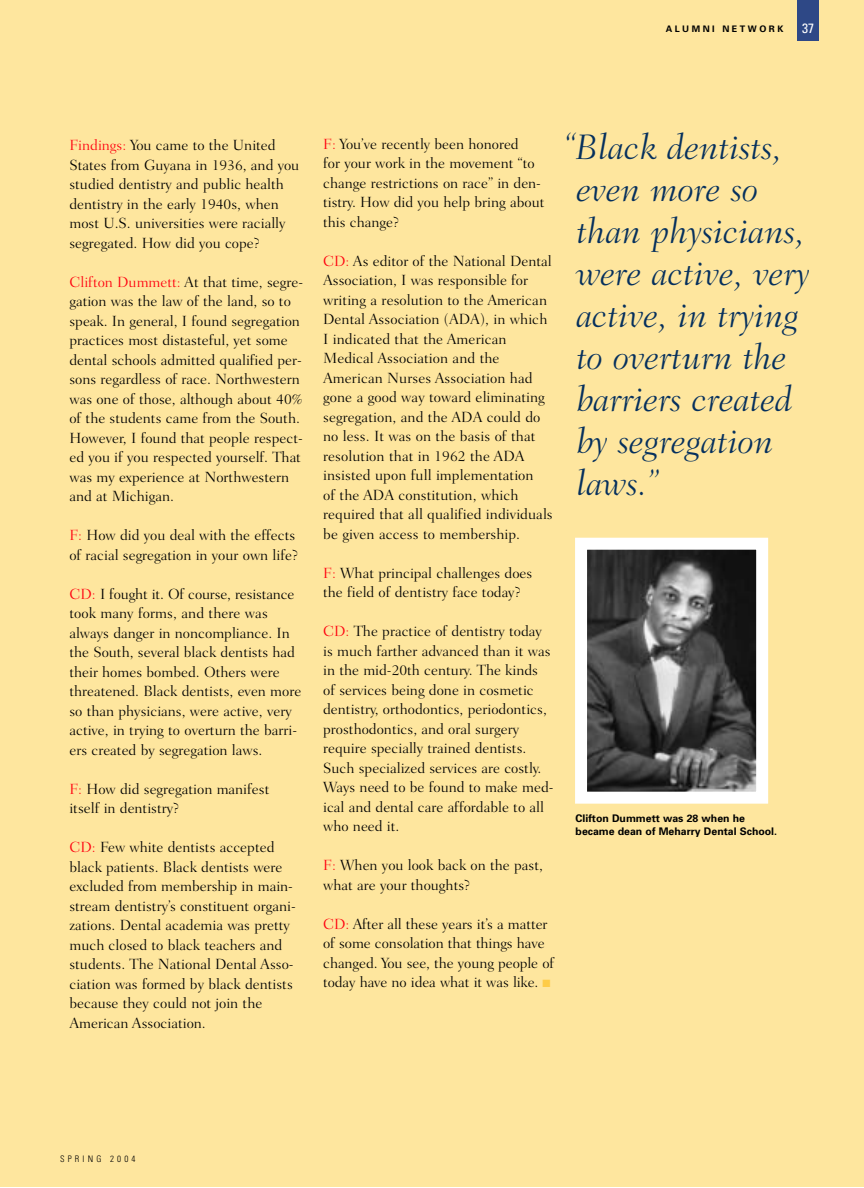
<style>
.page{position:relative;width:864px;height:1188px;background:#fff}
.page>*{position:absolute;margin:0;border:0;box-sizing:border-box;transform-origin:0 0}
.t1{font:italic 300 36px/42px "Fairfield LH";color:#06305d}
.t2{font:300 15px/19.5px "Fairfield LH";color:#000}
.t3{font:condensed 13.5px "Univers";color:#fff}
.t4{font:700 10.5px/13.5px "Univers";color:#000}
.t5{font:700 9px "Univers";letter-spacing:.28em;color:#000}
.t6{font:300 condensed 9px "Univers";letter-spacing:.355em;color:#000}
.s1{color:#ff000f}
.s2{color:#fecc47}
</style>
<div class="page">
<div style="left:0;top:0;width:864px;height:1187px;background:#fee69e"></div>
<div style="left:797px;top:0;width:22px;height:40px;background:#2e4886"></div>
<img style="left:588px;top:551px;width:167px;height:240px">
<div style="left:575px;top:538px;width:193px;height:266px;border:12px solid #fff"></div>
<p class="t5" style="left:666px;top:25px;width:119px">ALUMNI NETWORK</p>
<p class="t3" style="left:802px;top:23px;width:13px">37</p>
<p class="t2" style="left:69px;top:137px;width:231px"><span class="s1">Findings:</span> You came to the United States from Guyana in 1936, and you studied dentistry and public health dentistry in the early 1940s, when most U.S. universities were racially segregated. How did you cope?</p>
<p class="t2" style="left:69px;top:274px;width:235px"><span class="s1">Clifton Dummett:</span> At that time, segre&shy;gation was the law of the land, so to speak. In general, I found segregation practices most distasteful, yet some dental schools admitted qualified per&shy;sons regardless of race. Northwestern was one of those, although about 40% of the students came from the South.<br>However, I found that people respect&shy;ed you if you respected yourself. That was my experience at Northwestern and at Michigan.</p>
<p class="t2" style="left:69px;top:527px;width:230px"><span class="s1">F:</span> How did you deal with the effects of racial segregation in your own life?</p>
<p class="t2" style="left:69px;top:586px;width:233px"><span class="s1">CD:</span> I fought it. Of course, resistance took many forms, and there was always danger in noncompliance. In the South, several black dentists had their homes bombed. Others were threatened. Black dentists, even more so than physicians, were active, very active, in trying to overturn the barri&shy;ers created by segregation laws.</p>
<p class="t2" style="left:69px;top:781px;width:202px"><span class="s1">F:</span> How did segregation manifest itself in dentistry?</p>
<p class="t2" style="left:69px;top:839px;width:228px"><span class="s1">CD:</span> Few white dentists accepted black patients. Black dentists were excluded from membership in main&shy;stream dentistry’s constituent organi&shy;zations. Dental academia was pretty much closed to black teachers and students. The National Dental Asso&shy;ciation was formed by black dentists because they could not join the American Association.</p>
<p class="t2" style="left:323px;top:136px;width:223px"><span class="s1">F:</span> You’ve recently been honored<br>for your work in the movement “to change restrictions on race” in den&shy;tistry. How did you help bring about this change?</p>
<p class="t2" style="left:323px;top:253px;width:231px"><span class="s1">CD:</span> As editor of the National Dental Association, I was responsible for writing a resolution to the American Dental Association (ADA), in which I indicated that the American Medical Association and the American Nurses Association had gone a good way toward eliminating segregation, and the ADA could do no less. It was on the basis of that resolution that in 1962 the ADA insisted upon full implementation<br>of the ADA constitution, which required that all qualified individuals be given access to membership.</p>
<p class="t2" style="left:323px;top:565px;width:211px"><span class="s1">F:</span> What principal challenges does the field of dentistry face today?</p>
<p class="t2" style="left:323px;top:623px;width:232px"><span class="s1">CD:</span> The practice of dentistry today is much farther advanced than it was in the mid-20th century. The kinds of services being done in cosmetic dentistry, orthodontics, periodontics, prosthodontics, and oral surgery require specially trained dentists.<br>Such specialized services are costly.<br>Ways need to be found to make med&shy;ical and dental care affordable to all who need it.</p>
<p class="t2" style="left:323px;top:857px;width:221px"><span class="s1">F:</span> When you look back on the past, what are your thoughts?</p>
<p class="t2" style="left:323px;top:916px;width:233px"><span class="s1">CD:</span> After all these years it’s a matter of some consolation that things have changed. You see, the young people of today have no idea what it was like. <span class="s2">■</span></p>
<h1 class="t1" style="left:577px;top:130px;width:235px;text-indent:-12px">“Black dentists, even more so than physicians, were active, very active, in trying to overturn the barriers created by segregation laws.”</h1>
<p class="t4" style="left:576px;top:812px;width:203px">Clifton Dummett was 28 when he became dean of Meharry Dental School.</p>
<p class="t6" style="left:60px;top:1156px;width:77px">SPRING 2004</p>
</div>
